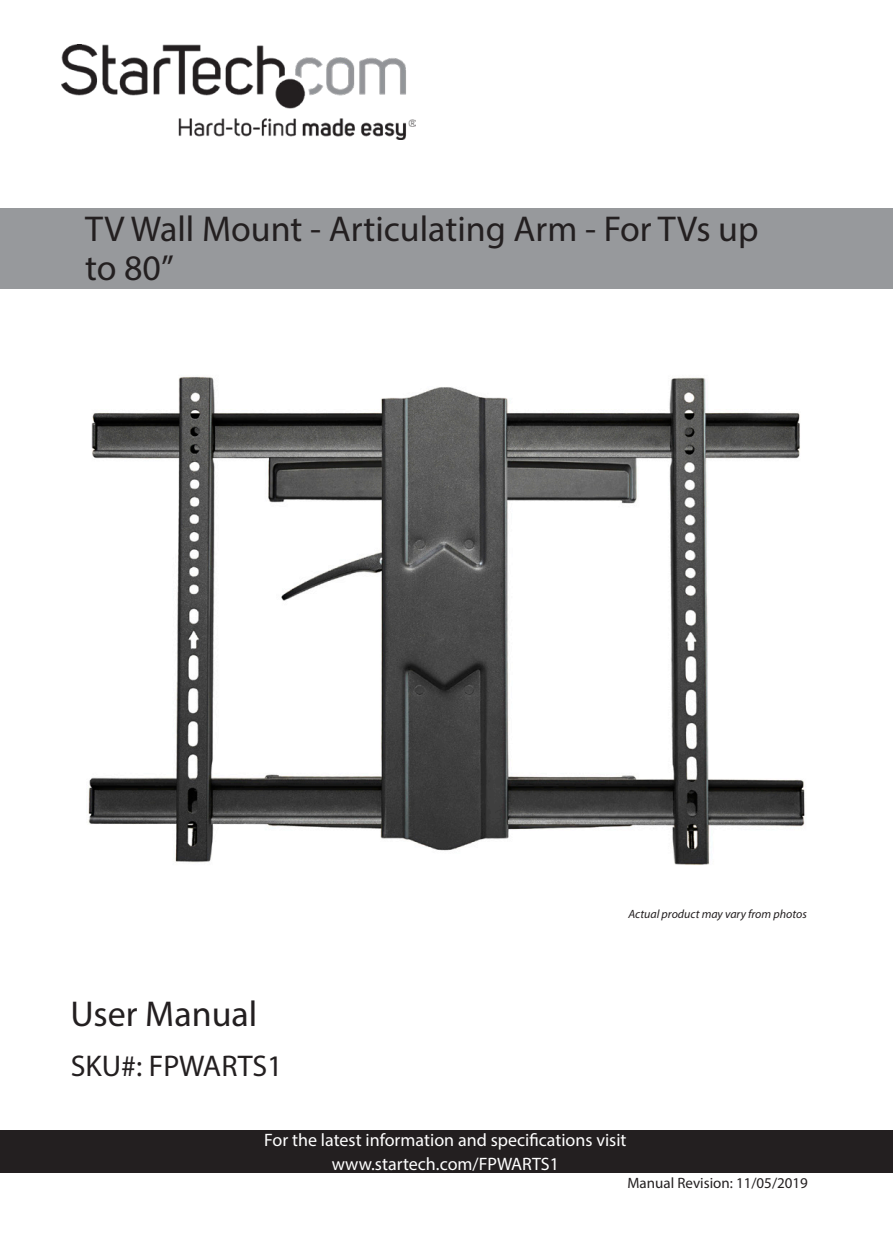
<style>
.page{position:relative;width:893px;height:1259px;background:#fff}
.page>*{position:absolute;margin:0;border:0;box-sizing:border-box;transform-origin:0 0}
.Manual_Description{font:36px/39px "Myriad Pro";color:#231f20}
.Manual_Title_SKU{font:30px "Myriad Pro";color:#231f20}
.marketing_text{font:18px "Myriad Pro";color:#fff}
.t1{font:15px "Myriad Pro";color:#231f20}
.Image_Tag{font:italic 12px "Myriad Pro";color:#231f20}
</style>
<div class="page">
<div style="left:0;top:1129px;width:893px;height:43px;background:#231f20"></div>
<div style="left:0;top:209px;width:893px;height:80px;background:#97999c"></div>
<img style="left:61px;top:44px;width:355px;height:96px">
<img style="left:88px;top:376px;width:717px;height:489px">
<p class="Manual_Description" style="left:85px;top:209px;width:675px">TV Wall Mount - Articulating Arm - For TVs up to 80”</p>
<h1 class="Manual_Description" style="left:70px;top:993px;width:188px">User Manual</h1>
<p class="Manual_Title_SKU" style="left:71px;top:1047px;width:213px">SKU#: FPWARTS1</p>
<p class="Image_Tag" style="left:629px;top:906px;width:180px">Actual product may vary from photos</p>
<p class="marketing_text" style="left:264px;top:1129px;width:364px">For the latest information and specifications visit</p>
<p class="marketing_text" style="left:332px;top:1152px;width:229px">www.startech.com/FPWARTS1</p>
<p class="t1" style="left:627px;top:1174px;width:182px">Manual Revision: 11/05/2019</p>
</div>
